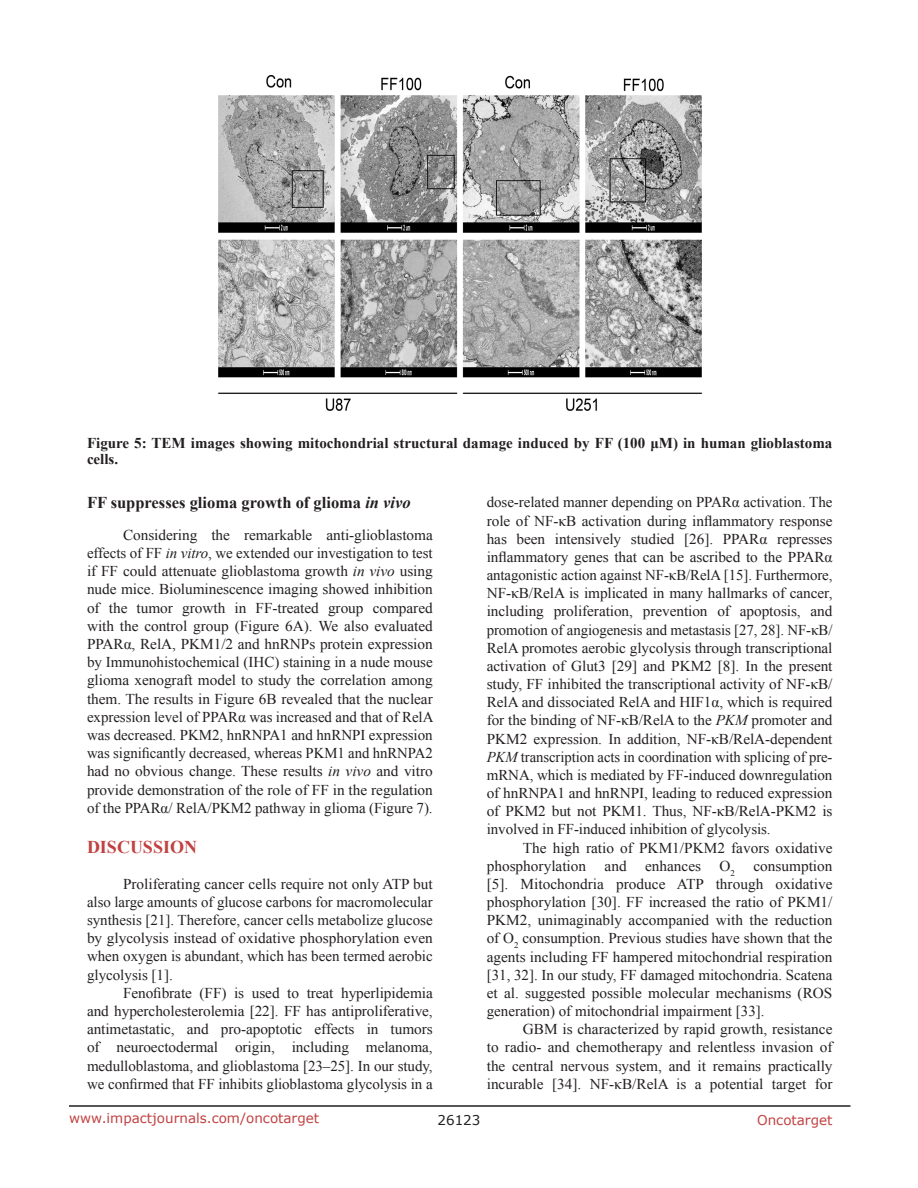
<style>
.page{position:relative;width:918px;height:1188px;background:#fff}
.page>*{position:absolute;margin:0;border:0;box-sizing:border-box;transform-origin:0 0}
.Heading{font:700 18px "Times New Roman";color:#c24141}
.SubHeading{font:700 16.5px "Times New Roman";color:#231f20}
.BodyText{font:15px/18.1px "Times New Roman";letter-spacing:-.005em;color:#231f20;text-align:justify}
.FigureText{font:700 15px/16.2px "Times New Roman";color:#231f20}
.t1{font:13.5px "Verdana";color:#c24141}
.t2{font:13.5px "Verdana";color:#231f20}
.s1{font-style:italic}
</style>
<div class="page">
<hr style="left:69px;top:1105px;width:781px;height:2px;background:#231f20">
<img style="left:218px;top:76px;width:483px;height:334px">
<p class="FigureText" style="left:87px;top:434px;width:747px">Figure 5: TEM images showing mitochondrial structural damage induced by FF (100 μM) in human glioblastoma cells.</p>
<p class="SubHeading" style="left:87px;top:491px;width:325px">FF suppresses glioma growth of glioma <span class="s1">in vivo</span></p>
<p class="BodyText" style="left:87px;top:526px;width:348px;text-indent:36px">Considering the remarkable anti-glioblastoma effects of FF <span class="s1">in vitro</span>, we extended our investigation to test if FF could attenuate glioblastoma growth <span class="s1">in vivo</span> using nude mice. Bioluminescence imaging showed inhibition of the tumor growth in FF-treated group compared with the control group (Figure 6A). We also evaluated PPARα, RelA, PKM1/2 and hnRNPs protein expression by Immunohistochemical (IHC) staining in a nude mouse glioma xenograft model to study the correlation among them. The results in Figure 6B revealed that the nuclear expression level of PPARα was increased and that of RelA was decreased. PKM2, hnRNPA1 and hnRNPΙ expression was significantly decreased, whereas PKM1 and hnRNPA2 had no obvious change. These results <span class="s1">in vivo</span> and vitro provide demonstration of the role of FF in the regulation of the PPARα/ RelA/PKM2 pathway in glioma (Figure 7).</p>
<p class="Heading" style="left:87px;top:834px;width:112px">DISCUSSION</p>
<p class="BodyText" style="left:87px;top:874px;width:347px;text-indent:36px">Proliferating cancer cells require not only ATP but also large amounts of glucose carbons for macromolecular synthesis [21]. Therefore, cancer cells metabolize glucose by glycolysis instead of oxidative phosphorylation even when oxygen is abundant, which has been termed aerobic glycolysis [1].</p>
<p class="BodyText" style="left:87px;top:983px;width:347px;text-indent:36px">Fenofibrate (FF) is used to treat hyperlipidemia and hypercholesterolemia [22]. FF has antiproliferative, antimetastatic, and pro-apoptotic effects in tumors of neuroectodermal origin, including melanoma, medulloblastoma, and glioblastoma [23–25]. In our study, we confirmed that FF inhibits glioblastoma glycolysis in a</p>
<p class="BodyText" style="left:487px;top:493px;width:347px">dose-related manner depending on PPARα activation. The role of NF-κB activation during inflammatory response has been intensively studied [26]. PPARα represses inflammatory genes that can be ascribed to the PPARα antagonistic action against NF-κB/RelA [15]. Furthermore, NF-κB/RelA is implicated in many hallmarks of cancer, including proliferation, prevention of apoptosis, and promotion of angiogenesis and metastasis [27, 28]. NF-κB/ RelA promotes aerobic glycolysis through transcriptional activation of Glut3 [29] and PKM2 [8]. In the present study, FF inhibited the transcriptional activity of NF-κB/ RelA and dissociated RelA and HIF1α, which is required for the binding of NF-κB/RelA to the <span class="s1">PKM</span> promoter and PKM2 expression. In addition, NF-κB/RelA-dependent <span class="s1">PKM</span> transcription acts in coordination with splicing of pre&shy;mRNA, which is mediated by FF-induced downregulation of hnRNPA1 and hnRNPΙ, leading to reduced expression of PKM2 but not PKM1. Thus, NF-κB/RelA-PKM2 is involved in FF-induced inhibition of glycolysis.</p>
<p class="BodyText" style="left:487px;top:838px;width:347px;text-indent:36px">The high ratio of PKM1/PKM2 favors oxidative phosphorylation and enhances O<sub>2</sub> consumption [5]. Mitochondria produce ATP through oxidative phosphorylation [30]. FF increased the ratio of PKM1/ PKM2, unimaginably accompanied with the reduction of O<sub>2</sub> consumption. Previous studies have shown that the agents including FF hampered mitochondrial respiration [31, 32]. In our study, FF damaged mitochondria. Scatena et al. suggested possible molecular mechanisms (ROS generation) of mitochondrial impairment [33].</p>
<p class="BodyText" style="left:487px;top:1020px;width:347px;text-indent:36px">GBM is characterized by rapid growth, resistance to radio- and chemotherapy and relentless invasion of the central nervous system, and it remains practically incurable [34]. NF-κB/RelA is a potential target for</p>
<p class="t1" style="left:69px;top:1109px;width:252px">www.impactjournals.com/oncotarget</p>
<p class="t2" style="left:438px;top:1111px;width:44px">26123</p>
<p class="t1" style="left:757px;top:1111px;width:77px">Oncotarget</p>
</div>
